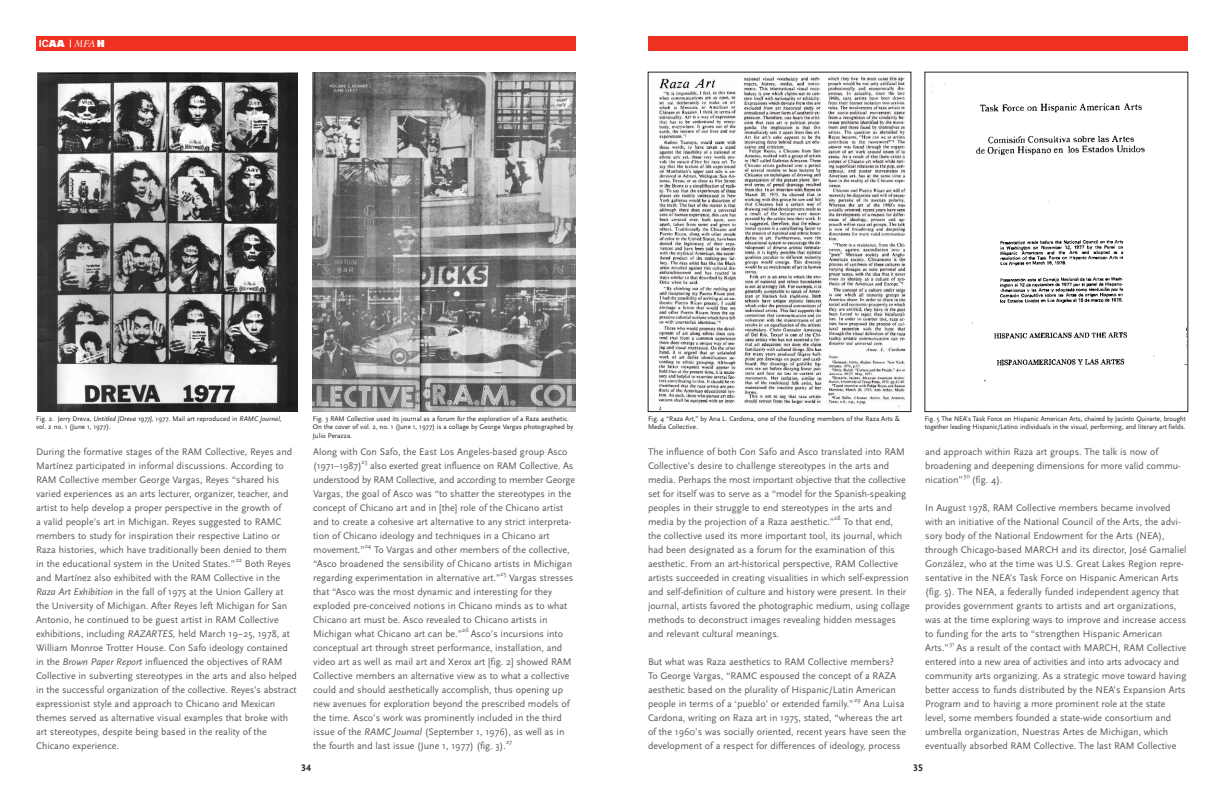
<style>
.page{position:relative;width:1224px;height:792px;background:#fff}
.page>*{position:absolute;margin:0;border:0;box-sizing:border-box;transform-origin:0 0}
.t1{font:700 11.6px "Univers Houston";color:#fff}
.t2{font:10px/14px "Scala Sans";color:#57585a}
.t3{font:700 10px "Scala Sans Figures";color:#231f20}
.t4{font:7px/8.5px "Scala Sans";color:#231f20}
.t5{font:6.5px "Scala Sans";color:#57585a}
.s1{font-weight:900}
.s2{font-family:"Garam Houston";font-weight:400;font-style:italic;font-size:11.1px}
.s3{font-family:"Garam Houston";font-weight:400;font-style:italic}
.s4{font-style:italic}
</style>
<div class="page">
<img style="left:930px;top:84px;width:256px;height:298px">
<img style="left:653px;top:75px;width:253px;height:335px">
<div style="left:36px;top:36px;width:540px;height:14px;background:#ef3122"></div>
<div style="left:648px;top:36px;width:540px;height:14px;background:#ef3122"></div>
<img style="left:313px;top:72px;width:262px;height:340px">
<img style="left:37px;top:72px;width:261px;height:340px">
<p class="t1" style="left:39px;top:36px;width:74px">IC<span class="s1">AA</span> <span class="s2">µ</span><span class="s3">˙</span></p>
<p class="t4" style="left:36px;top:414px;width:247px">Fig. 2. Jerry Dreva, <span class="s4">Untitled [Dreva 1977],</span> 1977. Mail art reproduced in <span class="s4">RAMC Journal, </span>vol. 2 no. 1 (June 1, 1977).</p>
<p class="t2" style="left:36px;top:444px;width:258px">During the formative stages of the RAM Collective, Reyes and Martínez participated in informal discussions. According to RAM Collective member George Vargas, Reyes “shared his varied experiences as an arts lecturer, organizer, teacher, and artist to help develop a proper perspective in the growth of<br>a valid people’s art in Michigan. Reyes suggested to RAMC members to study for inspiration their respective Latino or Raza histories, which have traditionally been denied to them in the educational system in the United States.”</p>
<p class="t5" style="left:236px;top:556px;width:8px">22</p>
<p class="t2" style="left:36px;top:556px;width:262px;text-indent:209px">Both Reyes and Martínez also exhibited with the RAM Collective in the <span class="s4">Raza Art Exhibition</span> in the fall of 1975 at the Union Gallery at the University of Michigan. After Reyes left Michigan for San Antonio, he continued to be guest artist in RAM Collective exhibitions, including <span class="s4">RAZARTES,</span> held March 19–25, 1978, at William Monroe Trotter House. Con Safo ideology contained in the <span class="s4">Brown Paper Report</span> influenced the objectives of RAM Collective in subverting stereotypes in the arts and also helped in the successful organization of the collective. Reyes’s abstract expressionist style and approach to Chicano and Mexican themes served as alternative visual examples that broke with art stereotypes, despite being based in the reality of the Chicano experience.</p>
<p class="t4" style="left:313px;top:414px;width:262px">Fig. 3 RAM Collective used its journal as a forum for the exploration of a Raza aesthetic.<br>On the cover of vol. 2, no. 1 (June 1, 1977) is a collage by George Vargas photographed by<br>Julio Perazza.</p>
<p class="t2" style="left:313px;top:444px;width:256px">Along with Con Safo, the East Los Angeles-based group Asco (1971–1987)</p>
<p class="t5" style="left:362px;top:458px;width:7px">23</p>
<p class="t2" style="left:313px;top:458px;width:263px;text-indent:57px">also exerted great influence on RAM Collective. As understood by RAM Collective, and according to member George Vargas, the goal of Asco was “to shatter the stereotypes in the concept of Chicano art and in [the] role of the Chicano artist and to create a cohesive art alternative to any strict interpreta&shy;tion of Chicano ideology and techniques in a Chicano art movement.”</p>
<p class="t5" style="left:365px;top:542px;width:8px">24</p>
<p class="t2" style="left:313px;top:542px;width:260px;text-indent:61px">To Vargas and other members of the collective, “Asco broadened the sensibility of Chicano artists in Michigan regarding experimentation in alternative art.”</p>
<p class="t5" style="left:501px;top:570px;width:7px">25</p>
<p class="t2" style="left:313px;top:570px;width:261px;text-indent:196px">Vargas stresses that “Asco was the most dynamic and interesting for they exploded pre-conceived notions in Chicano minds as to what Chicano art must be. Asco revealed to Chicano artists in Michigan what Chicano art can be.”</p>
<p class="t5" style="left:462px;top:626px;width:8px">26</p>
<p class="t2" style="left:313px;top:626px;width:260px;text-indent:158px">Asco’s incursions into conceptual art through street performance, installation, and video art as well as mail art and Xerox art [fig. 2] showed RAM Collective members an alternative view as to what a collective could and should aesthetically accomplish, thus opening up new avenues for exploration beyond the prescribed models of the time. Asco’s work was prominently included in the third issue of the <span class="s4">RAMC Journal</span> (September 1, 1976), as well as in the fourth and last issue (June 1, 1977) (fig. 3).</p>
<p class="t5" style="left:506px;top:738px;width:8px">27</p>
<p class="t4" style="left:648px;top:414px;width:253px">Fig. 4 “Raza Art,” by Ana L. Cardona, one of the founding members of the Raza Arts &amp;<br>Media Collective.</p>
<p class="t4" style="left:925px;top:414px;width:263px">Fig. 5 The NEA’s Task Force on Hispanic American Arts, chaired by Jacinto Quirarte, brought together leading Hispanic/Latino individuals in the visual, performing, and literary art fields.</p>
<p class="t2" style="left:648px;top:444px;width:260px">The influence of both Con Safo and Asco translated into RAM Collective’s desire to challenge stereotypes in the arts and media. Perhaps the most important objective that the collective set for itself was to serve as a “model for the Spanish-speaking peoples in their struggle to end stereotypes in the arts and media by the projection of a Raza aesthetic.”</p>
<p class="t5" style="left:834px;top:514px;width:8px">28</p>
<p class="t2" style="left:648px;top:514px;width:263px;text-indent:196px">To that end,<br>the collective used its more important tool, its journal, which had been designated as a forum for the examination of this aesthetic. From an art-historical perspective, RAM Collective artists succeeded in creating visualities in which self-expression and self-definition of culture and history were present. In their journal, artists favored the photographic medium, using collage methods to deconstruct images revealing hidden messages and relevant cultural meanings.</p>
<p class="t2" style="left:648px;top:654px;width:250px">But what was Raza aesthetics to RAM Collective members?<br>To George Vargas, “RAMC espoused the concept of a RAZA aesthetic based on the plurality of Hispanic/Latin American people in terms of a ‘pueblo’ or extended family.”</p>
<p class="t5" style="left:854px;top:696px;width:8px">29</p>
<p class="t2" style="left:648px;top:696px;width:260px;text-indent:216px">Ana Luisa Cardona, writing on Raza art in 1975, stated, “whereas the art of the 1960’s was socially oriented, recent years have seen the development of a respect for differences of ideology, process</p>
<p class="t2" style="left:925px;top:444px;width:257px">and approach within Raza art groups. The talk is now of broadening and deepening dimensions for more valid commu&shy;nication”</p>
<p class="t5" style="left:964px;top:472px;width:8px">30</p>
<p class="t2" style="left:972px;top:472px;width:32px">(fig. 4).</p>
<p class="t2" style="left:925px;top:500px;width:263px">In August 1978, RAM Collective members became involved with an initiative of the National Council of the Arts, the advi&shy;sory body of the National Endowment for the Arts (NEA), through Chicago-based MARCH and its director, José Gamaliel González, who at the time was U.S. Great Lakes Region repre&shy;sentative in the NEA’s Task Force on Hispanic American Arts (fig. 5). The NEA, a federally funded independent agency that provides government grants to artists and art organizations, was at the time exploring ways to improve and increase access to funding for the arts to “strengthen Hispanic American Arts.”</p>
<p class="t5" style="left:950px;top:640px;width:7px">31</p>
<p class="t2" style="left:925px;top:640px;width:263px;text-indent:31px">As a result of the contact with MARCH, RAM Collective entered into a new area of activities and into arts advocacy and community arts organizing. As a strategic move toward having better access to funds distributed by the NEA’s Expansion Arts Program and to having a more prominent role at the state level, some members founded a state-wide consortium and umbrella organization, Nuestras Artes de Michigan, which eventually absorbed RAM Collective. The last RAM Collective</p>
<p class="t3" style="left:301px;top:762px;width:11px">34</p>
<p class="t3" style="left:913px;top:762px;width:11px">35</p>
</div>
